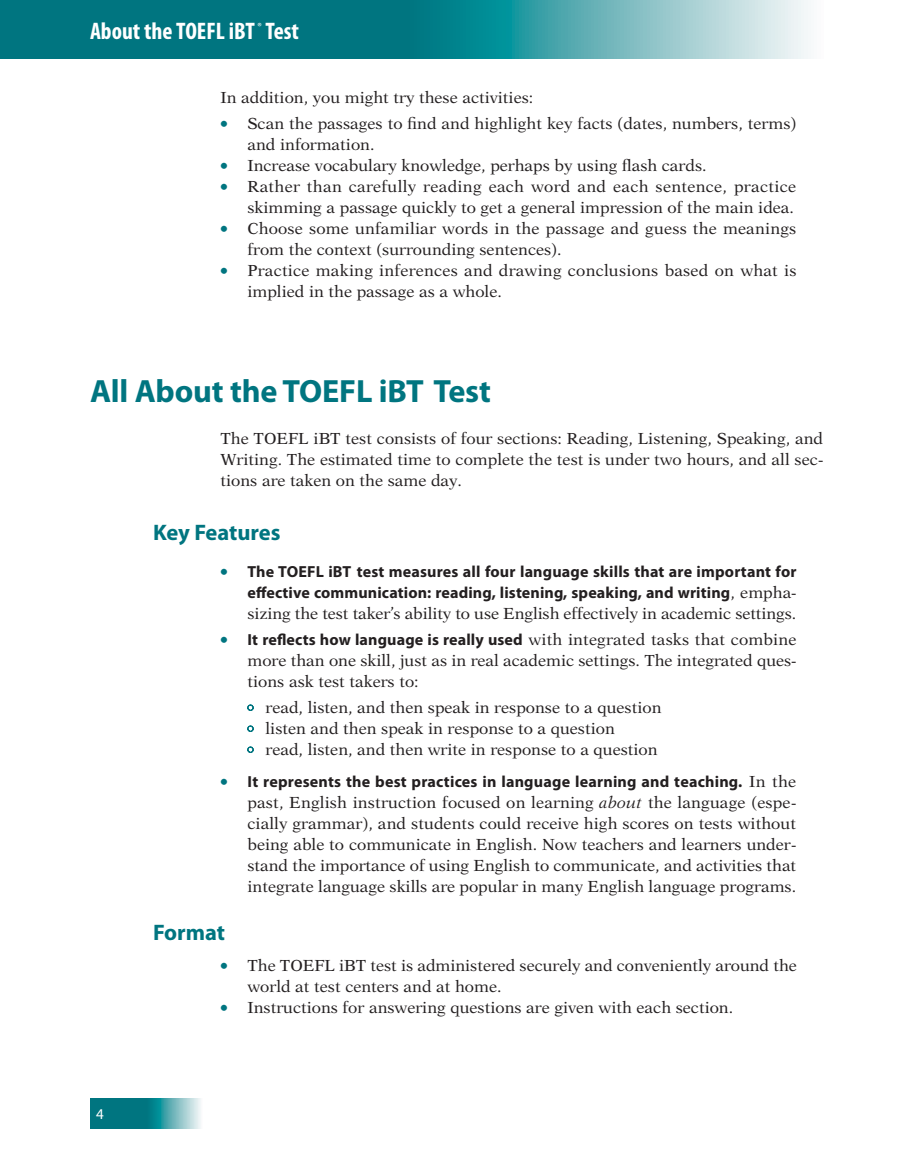
<style>
.page{position:relative;width:918px;height:1175px;background:#fff}
.page>*{position:absolute;margin:0;border:0;box-sizing:border-box;transform-origin:0 0}
.t1{font:700 32.25px "Myriad Pro";letter-spacing:-.005em;color:#007580}
.t2{font:700 condensed 24px "Myriad Pro";color:#fff}
.t3{font:700 22.5px "Myriad Pro";letter-spacing:-.005em;color:#007580}
.t4{font:16.05px/21px "New Aster";color:#231f20}
.t5{font:700 16.05px/21px "Myriad Pro";letter-spacing:.01em;color:#231f20;text-align:right}
.t6{font:16.05px "New Aster";letter-spacing:.02em;color:#231f20}
.t7{font:15px "Myriad Pro";color:#fff}
.t8{font:10.5px "Myriad Pro";color:#fff}
.s1{font-family:"Bills Box Specials";font-size:10.5px;color:#007580}
.s2{font-family:"Bills Box Specials";font-weight:400;font-size:10.5px;color:#007580}
.s3{font-family:"New Aster";font-weight:400}
.s4{font-style:italic}
</style>
<div class="page">
<svg style="left:0;top:0;width:808px;height:58px;background:#34949d"></svg>
<svg style="left:90px;top:1098px;width:111px;height:30px;background:#34949c"></svg>
<h2 class="t2" style="left:90px;top:16px;width:210px">About the TOEFL iBT Test</h2>
<p class="t8" style="left:257px;top:20px;width:6px">®</p>
<p class="t4" style="left:220px;top:84px;width:577px;line-height:26.2px">In addition, you might try these activities:<br><span class="s1">b</span> Scan the passages to find and highlight key facts (dates, numbers, terms)</p>
<p class="t4" style="left:248px;top:134px;width:129px">and information.</p>
<p class="t4" style="left:220px;top:155px;width:488px"><span class="s1">b</span> Increase vocabulary knowledge, perhaps by using flash cards.</p>
<p class="t6" style="left:220px;top:177px;width:577px"><span class="s1">b</span> Rather than carefully reading each word and each sentence, practice</p>
<p class="t4" style="left:248px;top:197px;width:548px">skimming a passage quickly to get a general impression of the main idea.</p>
<p class="t4" style="left:220px;top:218px;width:577px"><span class="s1">b</span> Choose some unfamiliar words in the passage and guess the meanings</p>
<p class="t4" style="left:248px;top:239px;width:316px">from the context (surrounding sentences).</p>
<p class="t4" style="left:220px;top:260px;width:578px"><span class="s1">b</span> Practice making inferences and drawing conclusions based on what is</p>
<p class="t4" style="left:248px;top:281px;width:256px">implied in the passage as a whole.</p>
<h1 class="t1" style="left:90px;top:370px;width:403px">All About the TOEFL iBT Test</h1>
<p class="t4" style="left:220px;top:428px;width:605px;text-align:justify">The TOEFL iBT test consists of four sections: Reading, Listening, Speaking, and Writing. The estimated time to complete the test is under two hours, and all sec&shy;tions are taken on the same day.</p>
<h3 class="t3" style="left:153px;top:518px;width:129px">Key Features</h3>
<p class="t5" style="left:220px;top:560px;width:578px"><span class="s2">b</span> The TOEFL iBT test measures all four language skills that are important for effective communication: reading, listening, speaking, and writing<span class="s3">, empha-</span></p>
<p class="t4" style="left:248px;top:602px;width:550px">sizing the test taker’s ability to use English effectively in academic settings.</p>
<p class="t5" style="left:220px;top:628px;width:577px"><span class="s2">b</span> It reflects how language is really used <span class="s3">with integrated tasks that combine</span></p>
<p class="t4" style="left:248px;top:650px;width:551px">more than one skill, just as in real academic settings. The integrated ques&shy;tions ask test takers to:</p>
<p class="t4" style="left:248px;top:697px;width:416px"><sup>▼</sup> read, listen, and then speak in response to a question</p>
<p class="t4" style="left:248px;top:718px;width:369px"><sup>▼</sup> listen and then speak in response to a question</p>
<p class="t4" style="left:248px;top:739px;width:412px"><sup>▼</sup> read, listen, and then write in response to a question</p>
<p class="t5" style="left:220px;top:770px;width:577px"><span class="s2">b</span> It represents the best practices in language learning and teaching. <span class="s3">In the</span></p>
<p class="t4" style="left:248px;top:791px;width:551px;text-align:justify">past, English instruction focused on learning <span class="s4">about</span> the language (espe&shy;cially grammar), and students could receive high scores on tests without being able to communicate in English. Now teachers and learners under&shy;stand the importance of using English to communicate, and activities that integrate language skills are popular in many English language programs.</p>
<h3 class="t3" style="left:153px;top:917px;width:73px">Format</h3>
<p class="t4" style="left:220px;top:955px;width:578px"><span class="s1">b</span> The TOEFL iBT test is administered securely and conveniently around the</p>
<p class="t4" style="left:248px;top:976px;width:256px">world at test centers and at home.</p>
<p class="t4" style="left:220px;top:997px;width:514px"><span class="s1">b</span> Instructions for answering questions are given with each section.</p>
<p class="t7" style="left:96px;top:1104px;width:9px">4</p>
</div>
